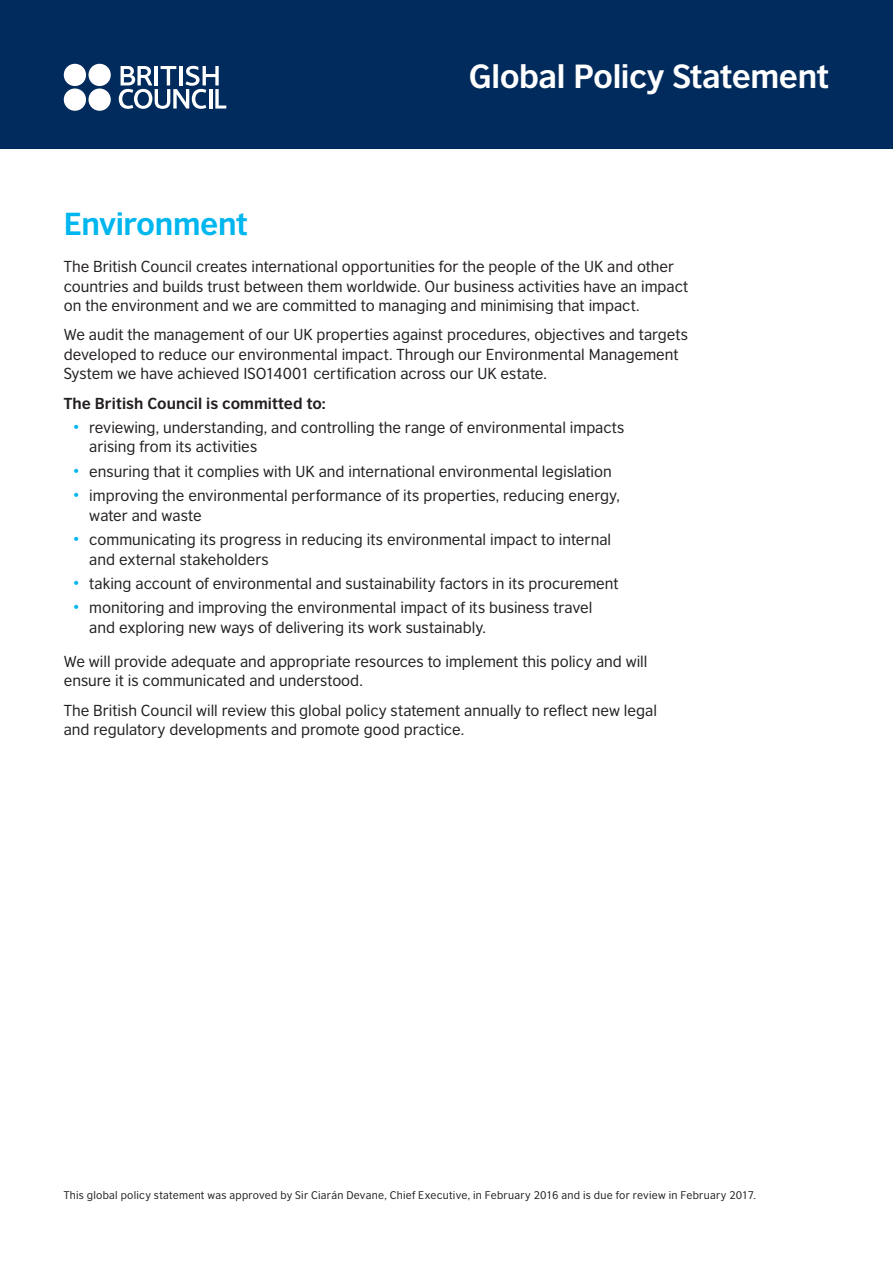
<style>
.page{position:relative;width:893px;height:1263px;background:#fff}
.page>*{position:absolute;margin:0;border:0;box-sizing:border-box;transform-origin:0 0}
.t1{font:700 31.5px "British Council Sans";letter-spacing:-.015em;color:#fff}
.t2{font:700 30px "British Council Sans";letter-spacing:-.015em;color:#00b6ef}
.t3{font:15px/19.5px "British Council Sans";color:#231f20}
.t4{font:700 15px "British Council Sans";color:#231f20}
.t5{font:10.5px "British Council Sans";letter-spacing:.025em;color:#231f20}
.s1{font-size:16.5px;color:#00b6ef}
</style>
<div class="page">
<div style="left:0;top:0;width:893px;height:149px;background:#002b5c"></div>
<svg style="left:119px;top:66px;width:107px;height:43px"></svg>
<div style="left:88px;top:64px;width:23px;height:22px;background:#fff;border-radius:50%"></div>
<div style="left:64px;top:64px;width:22px;height:22px;background:#fff;border-radius:50%"></div>
<div style="left:88px;top:88px;width:23px;height:23px;background:#fff;border-radius:50%"></div>
<div style="left:64px;top:88px;width:22px;height:23px;background:#fff;border-radius:50%"></div>
<h1 class="t1" style="left:469px;top:56px;width:362px">Global Policy Statement</h1>
<h2 class="t2" style="left:64px;top:205px;width:186px">Environment</h2>
<p class="t3" style="left:64px;top:256px;width:626px">The British Council creates international opportunities for the people of the UK and other countries and builds trust between them worldwide. Our business activities have an impact on the environment and we are committed to managing and minimising that impact.</p>
<p class="t3" style="left:64px;top:325px;width:626px">We audit the management of our UK properties against procedures, objectives and targets developed to reduce our environmental impact. Through our Environmental Management<br>System we have achieved ISO14001 certification across our UK estate.</p>
<p class="t4" style="left:64px;top:393px;width:263px">The British Council is committed to:</p>
<p class="t3" style="left:89px;top:417px;width:537px;text-indent:-17px"><span class="s1">•</span> reviewing, understanding, and controlling the range of environmental impacts arising from its activities</p>
<p class="t3" style="left:72px;top:461px;width:541px"><span class="s1">•</span> ensuring that it complies with UK and international environmental legislation</p>
<p class="t3" style="left:89px;top:486px;width:532px;text-indent:-17px"><span class="s1">•</span> improving the environmental performance of its properties, reducing energy, water and waste</p>
<p class="t3" style="left:89px;top:529px;width:523px;text-indent:-17px"><span class="s1">•</span> communicating its progress in reducing its environmental impact to internal and external stakeholders</p>
<p class="t3" style="left:72px;top:573px;width:548px"><span class="s1">•</span> taking account of environmental and sustainability factors in its procurement</p>
<p class="t3" style="left:89px;top:598px;width:505px;text-indent:-17px"><span class="s1">•</span> monitoring and improving the environmental impact of its business travel and exploring new ways of delivering its work sustainably.</p>
<p class="t3" style="left:64px;top:651px;width:585px">We will provide adequate and appropriate resources to implement this policy and will ensure it is communicated and understood.</p>
<p class="t3" style="left:64px;top:700px;width:595px">The British Council will review this global policy statement annually to reflect new legal and regulatory developments and promote good practice.</p>
<p class="t5" style="left:64px;top:1189px;width:693px">This global policy statement was approved by Sir Ciarán Devane, Chief Executive, in February 2016 and is due for review in February 2017.</p>
</div>
